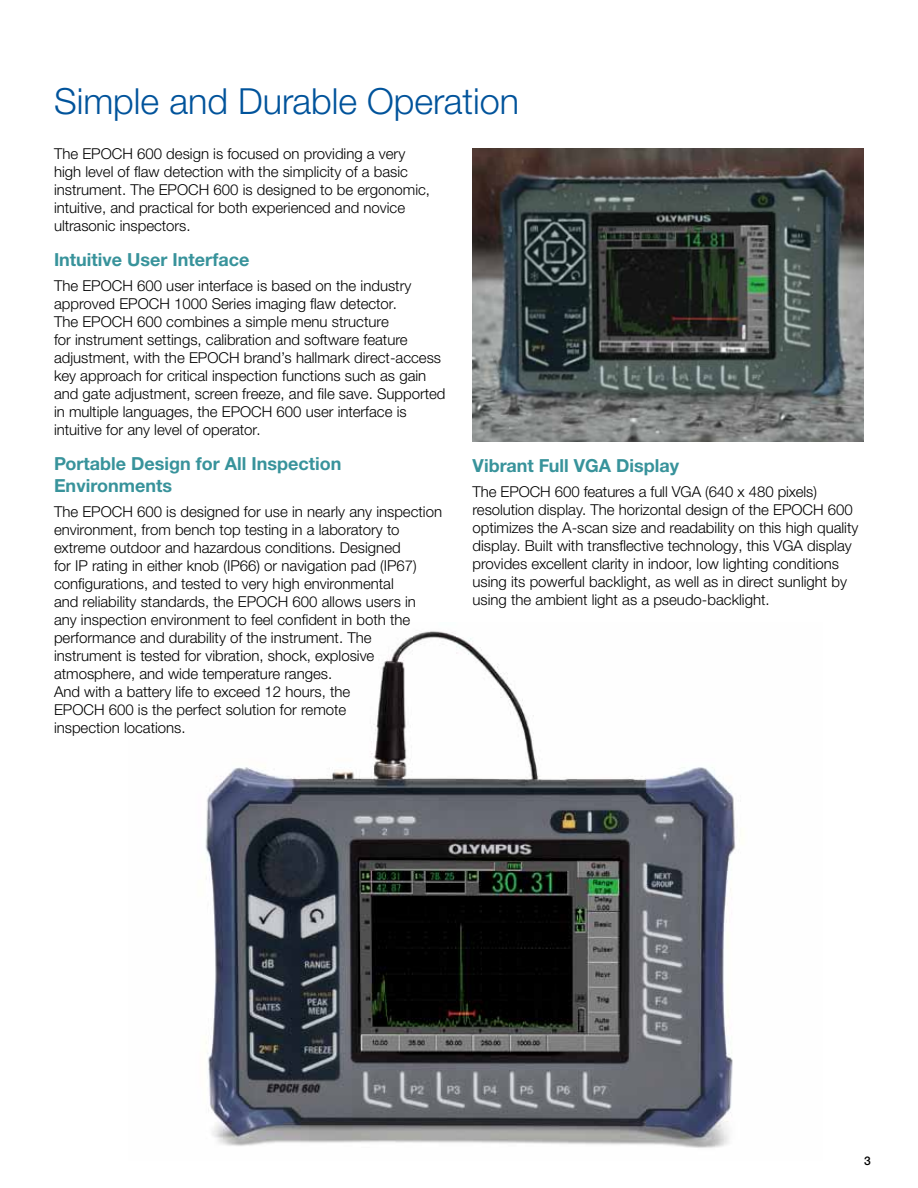
<style>
.page{position:relative;width:918px;height:1188px;background:#fff}
.page>*{position:absolute;margin:0;border:0;box-sizing:border-box;transform-origin:0 0}
.t1{font:300 36px "Helvetica Neue LTW1 G";color:#00539b}
.t2{font:700 18px/21.6px "Helvetica Neue LTW1 G";color:#38939b}
.t3{font:300 15px/18px "Helvetica Neue LTW1 G";color:#000}
.t4{font:500 12px "Helvetica Neue LTW1 G";color:#000}
</style>
<div class="page">
<img style="left:205px;top:631px;width:531px;height:517px">
<img style="left:472px;top:148px;width:392px;height:293px">
<h1 class="t1" style="left:54px;top:79px;width:467px">Simple and Durable Operation</h1>
<p class="t3" style="left:54px;top:145px;width:378px">The EPOCH 600 design is focused on providing a very high level of flaw detection with the simplicity of a basic instrument. The EPOCH 600 is designed to be ergonomic, intuitive, and practical for both experienced and novice ultrasonic inspectors.</p>
<p class="t2" style="left:54px;top:249px;width:197px">Intuitive User Interface</p>
<p class="t3" style="left:54px;top:277px;width:393px">The EPOCH 600 user interface is based on the industry approved EPOCH 1000 Series imaging flaw detector.<br>The EPOCH 600 combines a simple menu structure<br>for instrument settings, calibration and software feature adjustment, with the EPOCH brand’s hallmark direct-access key approach for critical inspection functions such as gain and gate adjustment, screen freeze, and file save. Supported in multiple languages, the EPOCH 600 user interface is intuitive for any level of operator.</p>
<p class="t2" style="left:54px;top:453px;width:289px">Portable Design for All Inspection<br>Environments</p>
<p class="t3" style="left:54px;top:502px;width:390px">The EPOCH 600 is designed for use in nearly any inspection environment, from bench top testing in a laboratory to extreme outdoor and hazardous conditions. Designed<br>for IP rating in either knob (IP66) or navigation pad (IP67) configurations, and tested to very high environmental<br>and reliability standards, the EPOCH 600 allows users in any inspection environment to feel confident in both the performance and durability of the instrument. The instrument is tested for vibration, shock, explosive atmosphere, and wide temperature ranges.<br>And with a battery life to exceed 12 hours, the<br>EPOCH 600 is the perfect solution for remote<br>inspection locations.</p>
<p class="t2" style="left:472px;top:455px;width:208px">Vibrant Full VGA Display</p>
<p class="t3" style="left:472px;top:482px;width:387px">The EPOCH 600 features a full VGA (640 x 480 pixels) resolution display. The horizontal design of the EPOCH 600 optimizes the A-scan size and readability on this high quality display. Built with transflective technology, this VGA display provides excellent clarity in indoor, low lighting conditions using its powerful backlight, as well as in direct sunlight by using the ambient light as a pseudo-backlight.</p>
<p class="t4" style="left:864px;top:1154px;width:8px">3</p>
</div>
